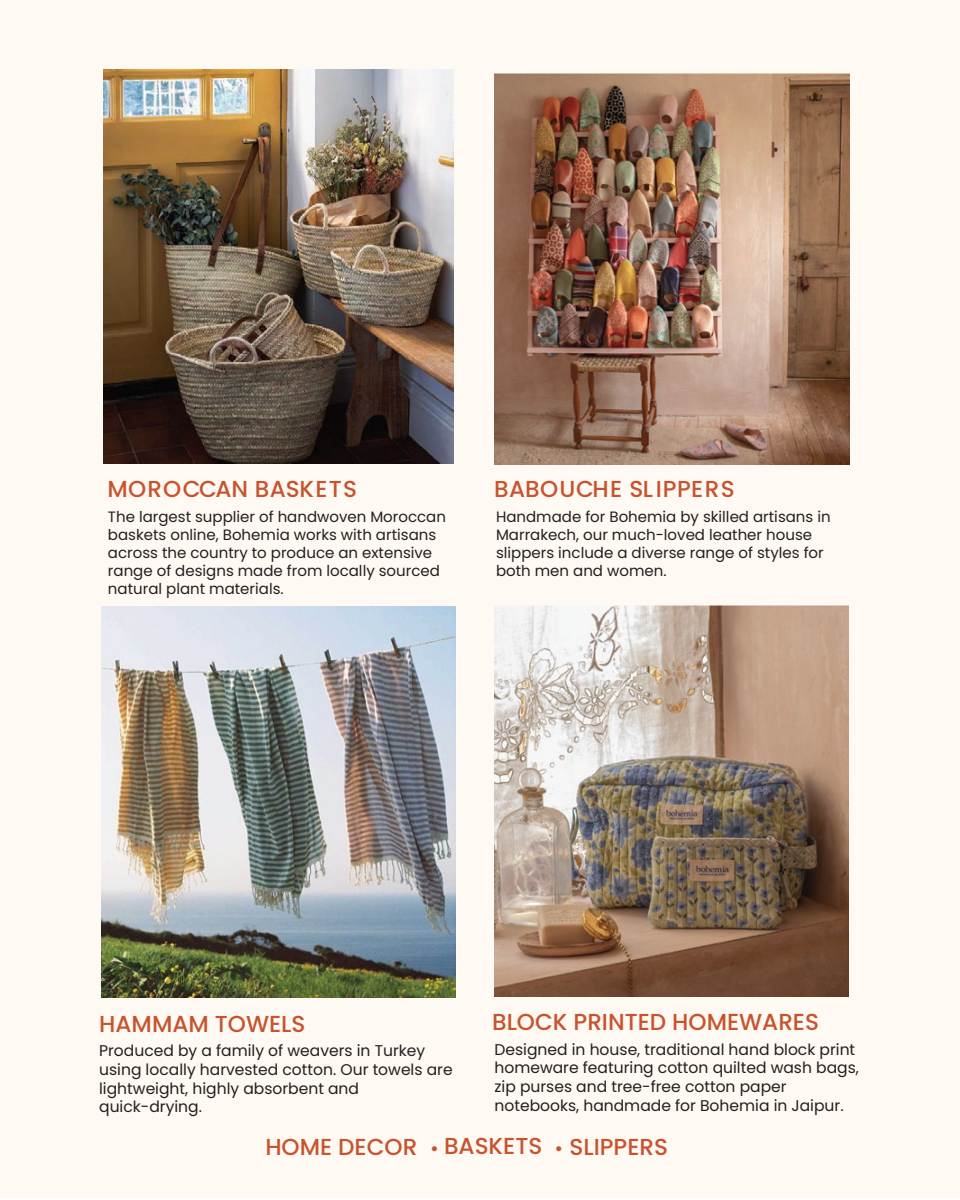
<style>
.page{position:relative;width:960px;height:1200px;background:#fff}
.page>*{position:absolute;margin:0;border:0;box-sizing:border-box;transform-origin:0 0}
.t1{font:24px "Myriad Pro";color:#c7542e}
.t2{font:500 23.12px "Poppins";color:#c7542e}
.t3{font:500 23.12px "Poppins";letter-spacing:.025em;color:#c7542e}
.t4{font:15.5px/18.6px "Poppins";color:#231f20}
.t5{font:15px/18px "Poppins";color:#231f20}
.s1{font-family:"Myriad Pro";font-weight:400;font-size:24px}
</style>
<div class="page">
<div style="left:0;top:0;width:960px;height:1198px;background:#fff9f3"></div>
<img style="left:104px;top:70px;width:349px;height:393px">
<img style="left:494px;top:74px;width:356px;height:390px">
<img style="left:494px;top:606px;width:355px;height:390px">
<img style="left:101px;top:607px;width:354px;height:390px">
<h2 class="t2" style="left:108px;top:475px;width:251px">MOROCCAN BASKETS</h2>
<h2 class="t3" style="left:494px;top:475px;width:242px">BABOUCHE SLIPPERS</h2>
<p class="t5" style="left:108px;top:508px;width:340px">The largest supplier of handwoven Moroccan baskets online, Bohemia works with artisans across the country to produce an extensive range of designs made from locally sourced natural plant materials.</p>
<p class="t5" style="left:496px;top:508px;width:336px">Handmade for Bohemia by skilled artisans in Marrakech, our much-loved leather house slippers include a diverse range of styles for both men and women.</p>
<h2 class="t2" style="left:492px;top:1009px;width:328px">BLOCK PRINTED HOMEWARES</h2>
<h2 class="t2" style="left:99px;top:1010px;width:208px">HAMMAM TOWELS</h2>
<p class="t4" style="left:99px;top:1042px;width:355px">Produced by a family of weavers in Turkey using locally harvested cotton. Our towels are lightweight, highly absorbent and quick-drying.</p>
<p class="t4" style="left:495px;top:1040px;width:366px">Designed in house, traditional hand block print homeware featuring cotton quilted wash bags, zip purses and tree-free cotton paper notebooks, handmade for Bohemia in Jaipur.</p>
<h2 class="t2" style="left:265px;top:1133px;width:404px">HOME DECOR BASKETS <span class="s1">•</span> SLIPPERS</h2>
<h1 class="t1" style="left:431px;top:1132px;width:8px">•</h1>
</div>
